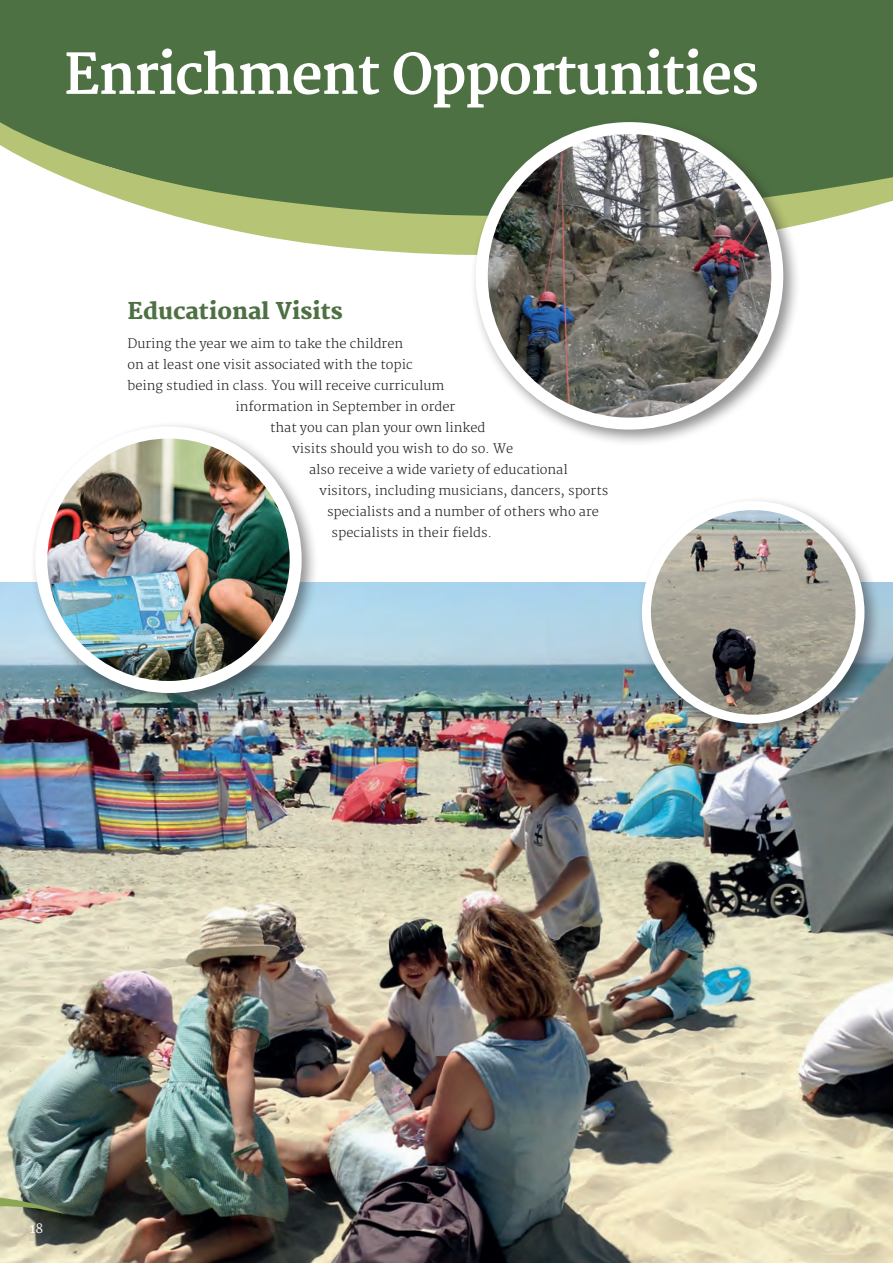
<style>
.page{position:relative;width:893px;height:1263px;background:#fff}
.page>*{position:absolute;margin:0;border:0;box-sizing:border-box;transform-origin:0 0}
.t1{font:700 54.75px "Merriweather";letter-spacing:-.03em;color:#fff}
.t2{font:800 22.5px "Merriweather";color:#4e7144}
.t3{font:300 12.75px "Merriweather";color:#231f20}
.t4{font:12.75px "Merriweather";color:#fff}
</style>
<div class="page">
<img style="left:0;top:583px;width:893px;height:680px">
<svg style="left:0;top:1141px;width:66px;height:122px;background:#96a08e"></svg>
<div style="left:0;top:0;width:893px;height:88px;background:#4e7144"></div>
<svg style="left:0;top:88px;width:893px;height:167px;fill:#4e7144"></svg>
<div style="left:636px;top:495px;width:246px;height:246px;background:#231f20;opacity:.5"></div>
<img style="left:648px;top:505px;width:212px;height:214px">
<div style="left:642px;top:501px;width:222px;height:223px;border:9px solid #fff;border-radius:50%"></div>
<div style="left:470px;top:116px;width:331px;height:331px;background:#231f20;opacity:.5"></div>
<img style="left:482px;top:128px;width:295px;height:293px">
<div style="left:476px;top:122px;width:307px;height:308px;border:12px solid #fff;border-radius:50%"></div>
<div style="left:30px;top:421px;width:289px;height:289px;background:#231f20;opacity:.5"></div>
<img style="left:41px;top:438px;width:255px;height:247px">
<div style="left:35px;top:427px;width:267px;height:266px;border:12px solid #fff;border-radius:50%"></div>
<h1 class="t1" style="left:64px;top:42px;width:697px">Enrichment Opportunities</h1>
<h2 class="t2" style="left:128px;top:298px;width:217px">Educational Visits</h2>
<p class="t3" style="left:128px;top:336px;width:277px">During the year we aim to take the children</p>
<p class="t3" style="left:128px;top:357px;width:286px">on at least one visit associated with the topic</p>
<p class="t3" style="left:128px;top:378px;width:318px">being studied in class. You will receive curriculum</p>
<p class="t3" style="left:236px;top:399px;width:221px">information in September in order</p>
<p class="t3" style="left:270px;top:420px;width:217px">that you can plan your own linked</p>
<p class="t3" style="left:293px;top:441px;width:222px">visits should you wish to do so. We</p>
<p class="t3" style="left:309px;top:462px;width:260px">also receive a wide variety of educational</p>
<p class="t3" style="left:320px;top:483px;width:290px">visitors, including musicians, dancers, sports</p>
<p class="t3" style="left:327px;top:504px;width:273px">specialists and a number of others who are</p>
<p class="t3" style="left:332px;top:525px;width:162px">specialists in their fields.</p>
<p class="t4" style="left:30px;top:1221px;width:15px">18</p>
</div>
